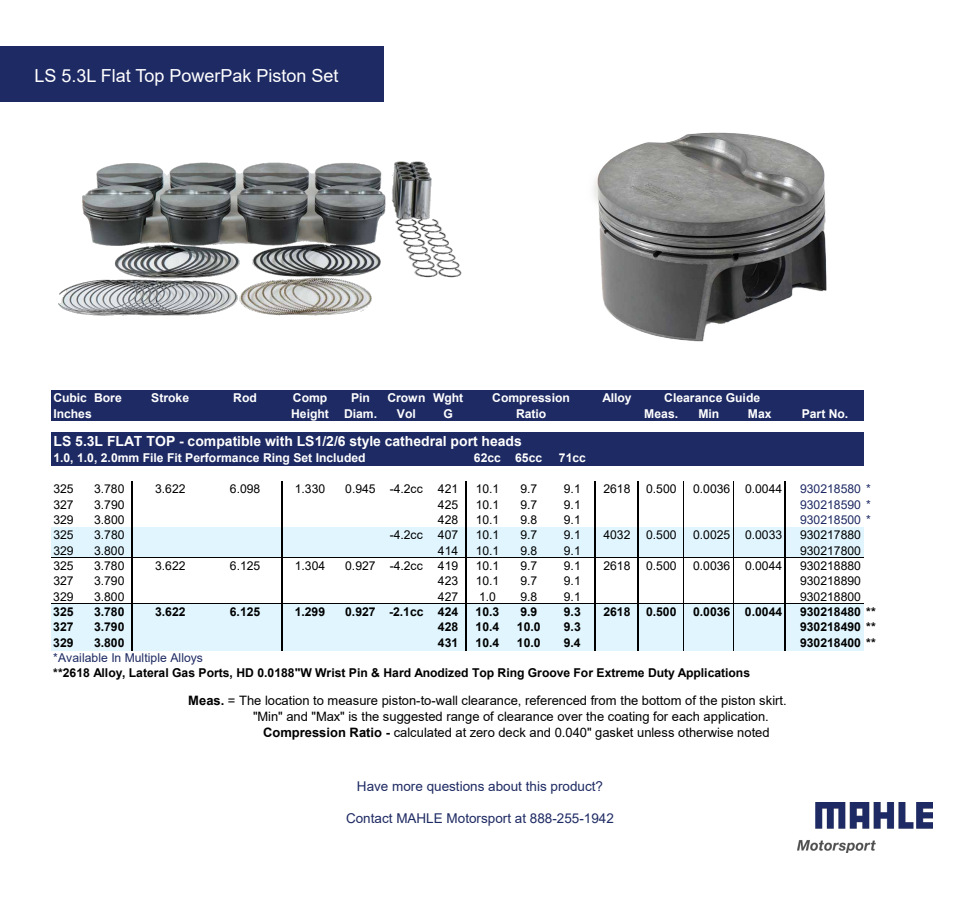
<style>
.page{position:relative;width:960px;height:900px;background:#fff}
.page>*{position:absolute;margin:0;border:0;box-sizing:border-box;transform-origin:0 0}
.t1{font:18px "Arial";color:#fff}
.t2{font:700 13.95px "Arial";color:#fff}
.t3{font:13.5px "Arial";color:#1e2a63}
.t4{font:12.95px/16.1px "Arial";color:#000}
.t5{font:12.15px "Arial";color:#000}
.t6{font:700 12.15px "Arial";color:#000}
.t7{font:700 12.15px "Arial";color:#fff}
.t8{font:12.15px "Arial";color:#1e2a63}
.s1{font-weight:700}
</style>
<div class="page">
<div style="left:52px;top:391px;width:812px;height:30px;background:#1e2a63"></div>
<div style="left:52px;top:433px;width:812px;height:33px;background:#1e2a63"></div>
<div style="left:52px;top:527px;width:812px;height:31px;background:#e0f5fe"></div>
<div style="left:52px;top:604px;width:812px;height:46px;background:#e0f5fe"></div>
<hr style="left:51px;top:557px;width:80px;height:1px;background:#000">
<hr style="left:133px;top:557px;width:148px;height:1px;background:#000">
<hr style="left:283px;top:557px;width:182px;height:1px;background:#000">
<hr style="left:467px;top:557px;width:127px;height:1px;background:#000">
<hr style="left:595px;top:557px;width:42px;height:1px;background:#000">
<hr style="left:639px;top:557px;width:145px;height:1px;background:#000">
<hr style="left:51px;top:603px;width:80px;height:1px;background:#000">
<hr style="left:133px;top:603px;width:148px;height:1px;background:#000">
<hr style="left:283px;top:603px;width:182px;height:1px;background:#000">
<hr style="left:467px;top:603px;width:127px;height:1px;background:#000">
<hr style="left:595px;top:603px;width:42px;height:1px;background:#000">
<hr style="left:639px;top:603px;width:145px;height:1px;background:#000">
<hr style="left:131px;top:481px;width:2px;height:169px;background:#000">
<hr style="left:281px;top:481px;width:2px;height:169px;background:#000">
<hr style="left:465px;top:481px;width:2px;height:169px;background:#000">
<hr style="left:594px;top:481px;width:1px;height:169px;background:#000">
<hr style="left:637px;top:481px;width:2px;height:169px;background:#000">
<hr style="left:683px;top:481px;width:1px;height:169px;background:#000">
<hr style="left:733px;top:481px;width:1px;height:169px;background:#000">
<hr style="left:784px;top:481px;width:2px;height:169px;background:#000">
<hr style="left:786px;top:557px;width:78px;height:1px;background:#000">
<hr style="left:786px;top:603px;width:78px;height:1px;background:#000">
<img style="left:798px;top:803px;width:135px;height:49px">
<div style="left:0;top:46px;width:384px;height:56px;background:#1e2a63"></div>
<img style="left:58px;top:161px;width:404px;height:155px">
<img style="left:593px;top:132px;width:234px;height:210px">
<h1 class="t1" style="left:34px;top:63px;width:306px">LS 5.3L Flat Top PowerPak Piston Set</h1>
<p class="t7" style="left:53px;top:389px;width:70px">Cubic Bore</p>
<p class="t7" style="left:151px;top:389px;width:39px">Stroke</p>
<p class="t7" style="left:233px;top:389px;width:25px">Rod</p>
<p class="t7" style="left:293px;top:389px;width:36px">Comp</p>
<p class="t7" style="left:351px;top:389px;width:21px">Pin</p>
<p class="t7" style="left:387px;top:389px;width:77px">Crown Wght</p>
<p class="t7" style="left:603px;top:389px;width:31px">Alloy</p>
<p class="t7" style="left:53px;top:405px;width:40px">Inches</p>
<p class="t7" style="left:291px;top:405px;width:87px">Height Diam.</p>
<p class="t7" style="left:397px;top:405px;width:20px">Vol</p>
<p class="t7" style="left:443px;top:405px;width:11px">G</p>
<p class="t7" style="left:644px;top:405px;width:35px">Meas.</p>
<p class="t7" style="left:698px;top:405px;width:23px">Min</p>
<p class="t7" style="left:748px;top:405px;width:25px">Max</p>
<p class="t7" style="left:802px;top:405px;width:48px">Part No.</p>
<p class="t2" style="left:54px;top:432px;width:470px">LS 5.3L FLAT TOP - compatible with LS1/2/6 style cathedral port heads</p>
<p class="t7" style="left:53px;top:450px;width:314px">1.0, 1.0, 2.0mm File Fit Performance Ring Set Included</p>
<p class="t7" style="left:474px;top:450px;width:70px">62cc 65cc</p>
<p class="t7" style="left:559px;top:450px;width:29px">71cc</p>
<p class="t5" style="left:53px;top:481px;width:22px">325</p>
<p class="t5" style="left:94px;top:481px;width:32px">3.780</p>
<p class="t5" style="left:155px;top:481px;width:32px">3.622</p>
<p class="t5" style="left:230px;top:481px;width:32px">6.098</p>
<p class="t5" style="left:295px;top:481px;width:32px">1.330</p>
<p class="t5" style="left:345px;top:481px;width:115px">0.945 -4.2cc 421</p>
<p class="t5" style="left:476px;top:481px;width:25px">10.1</p>
<p class="t5" style="left:520px;top:481px;width:18px">9.7</p>
<p class="t5" style="left:564px;top:481px;width:18px">9.1</p>
<p class="t5" style="left:603px;top:481px;width:29px">2618</p>
<p class="t5" style="left:646px;top:481px;width:32px">0.500</p>
<p class="t5" style="left:693px;top:481px;width:91px">0.0036 0.0044</p>
<p class="t8" style="left:800px;top:481px;width:72px">930218580 *</p>
<p class="t5" style="left:53px;top:496px;width:22px">327</p>
<p class="t5" style="left:94px;top:496px;width:32px">3.790</p>
<p class="t5" style="left:438px;top:496px;width:22px">425</p>
<p class="t5" style="left:476px;top:496px;width:25px">10.1</p>
<p class="t5" style="left:520px;top:496px;width:18px">9.7</p>
<p class="t5" style="left:564px;top:496px;width:18px">9.1</p>
<p class="t8" style="left:800px;top:496px;width:72px">930218590 *</p>
<p class="t5" style="left:53px;top:511px;width:22px">329</p>
<p class="t5" style="left:94px;top:511px;width:32px">3.800</p>
<p class="t5" style="left:438px;top:511px;width:22px">428</p>
<p class="t5" style="left:476px;top:511px;width:25px">10.1</p>
<p class="t5" style="left:520px;top:511px;width:18px">9.8</p>
<p class="t5" style="left:564px;top:511px;width:18px">9.1</p>
<p class="t8" style="left:800px;top:511px;width:72px">930218500 *</p>
<p class="t5" style="left:53px;top:527px;width:22px">325</p>
<p class="t5" style="left:94px;top:527px;width:32px">3.780</p>
<p class="t5" style="left:390px;top:527px;width:70px">-4.2cc 407</p>
<p class="t5" style="left:476px;top:527px;width:25px">10.1</p>
<p class="t5" style="left:520px;top:527px;width:18px">9.7</p>
<p class="t5" style="left:564px;top:527px;width:18px">9.1</p>
<p class="t5" style="left:603px;top:527px;width:29px">4032</p>
<p class="t5" style="left:646px;top:527px;width:32px">0.500</p>
<p class="t5" style="left:693px;top:527px;width:91px">0.0025 0.0033</p>
<p class="t5" style="left:800px;top:527px;width:62px">930217880</p>
<p class="t5" style="left:53px;top:542px;width:22px">329</p>
<p class="t5" style="left:94px;top:542px;width:32px">3.800</p>
<p class="t5" style="left:438px;top:542px;width:22px">414</p>
<p class="t5" style="left:476px;top:542px;width:25px">10.1</p>
<p class="t5" style="left:520px;top:542px;width:18px">9.8</p>
<p class="t5" style="left:564px;top:542px;width:18px">9.1</p>
<p class="t5" style="left:800px;top:542px;width:62px">930217800</p>
<p class="t5" style="left:53px;top:557px;width:22px">325</p>
<p class="t5" style="left:94px;top:557px;width:32px">3.780</p>
<p class="t5" style="left:155px;top:557px;width:32px">3.622</p>
<p class="t5" style="left:230px;top:557px;width:32px">6.125</p>
<p class="t5" style="left:295px;top:557px;width:32px">1.304</p>
<p class="t5" style="left:345px;top:557px;width:115px">0.927 -4.2cc 419</p>
<p class="t5" style="left:476px;top:557px;width:25px">10.1</p>
<p class="t5" style="left:520px;top:557px;width:18px">9.7</p>
<p class="t5" style="left:564px;top:557px;width:18px">9.1</p>
<p class="t5" style="left:603px;top:557px;width:29px">2618</p>
<p class="t5" style="left:646px;top:557px;width:32px">0.500</p>
<p class="t5" style="left:693px;top:557px;width:91px">0.0036 0.0044</p>
<p class="t5" style="left:800px;top:557px;width:62px">930218880</p>
<p class="t5" style="left:53px;top:573px;width:22px">327</p>
<p class="t5" style="left:94px;top:573px;width:32px">3.790</p>
<p class="t5" style="left:438px;top:573px;width:22px">423</p>
<p class="t5" style="left:476px;top:573px;width:25px">10.1</p>
<p class="t5" style="left:520px;top:573px;width:18px">9.7</p>
<p class="t5" style="left:564px;top:573px;width:18px">9.1</p>
<p class="t5" style="left:800px;top:573px;width:62px">930218890</p>
<p class="t5" style="left:53px;top:588px;width:22px">329</p>
<p class="t5" style="left:94px;top:588px;width:32px">3.800</p>
<p class="t5" style="left:438px;top:588px;width:22px">427</p>
<p class="t5" style="left:479px;top:588px;width:18px">1.0</p>
<p class="t5" style="left:520px;top:588px;width:18px">9.8</p>
<p class="t5" style="left:564px;top:588px;width:18px">9.1</p>
<p class="t5" style="left:800px;top:588px;width:62px">930218800</p>
<p class="t6" style="left:53px;top:603px;width:22px">325</p>
<p class="t6" style="left:94px;top:603px;width:32px">3.780</p>
<p class="t6" style="left:155px;top:603px;width:32px">3.622</p>
<p class="t6" style="left:230px;top:603px;width:32px">6.125</p>
<p class="t6" style="left:295px;top:603px;width:32px">1.299</p>
<p class="t6" style="left:345px;top:603px;width:115px">0.927 -2.1cc 424</p>
<p class="t6" style="left:476px;top:603px;width:25px">10.3</p>
<p class="t6" style="left:520px;top:603px;width:18px">9.9</p>
<p class="t6" style="left:564px;top:603px;width:18px">9.3</p>
<p class="t6" style="left:603px;top:603px;width:29px">2618</p>
<p class="t6" style="left:646px;top:603px;width:32px">0.500</p>
<p class="t6" style="left:693px;top:603px;width:91px">0.0036 0.0044</p>
<p class="t6" style="left:800px;top:603px;width:77px">930218480 **</p>
<p class="t6" style="left:53px;top:619px;width:22px">327</p>
<p class="t6" style="left:94px;top:619px;width:32px">3.790</p>
<p class="t6" style="left:438px;top:619px;width:22px">428</p>
<p class="t6" style="left:476px;top:619px;width:25px">10.4</p>
<p class="t6" style="left:517px;top:619px;width:25px">10.0</p>
<p class="t6" style="left:564px;top:619px;width:18px">9.3</p>
<p class="t6" style="left:800px;top:619px;width:77px">930218490 **</p>
<p class="t6" style="left:53px;top:634px;width:22px">329</p>
<p class="t6" style="left:94px;top:634px;width:32px">3.800</p>
<p class="t6" style="left:438px;top:634px;width:22px">431</p>
<p class="t6" style="left:476px;top:634px;width:25px">10.4</p>
<p class="t6" style="left:517px;top:634px;width:25px">10.0</p>
<p class="t6" style="left:564px;top:634px;width:18px">9.4</p>
<p class="t6" style="left:800px;top:634px;width:77px">930218400 **</p>
<p class="t8" style="left:53px;top:649px;width:151px">*Available In Multiple Alloys</p>
<p class="t6" style="left:53px;top:665px;width:698px">**2618 Alloy, Lateral Gas Ports, HD 0.0188"W Wrist Pin &amp; Hard Anodized Top Ring Groove For Extreme Duty Applications</p>
<p class="t4" style="left:253px;top:692px;width:535px;text-indent:-65px"><span class="s1">Meas.</span> = The location to measure piston-to-wall clearance, referenced from the bottom of the piston skirt. "Min" and "Max" is the suggested range of clearance over the coating for each application.</p>
<p class="t4" style="left:263px;top:724px;width:508px"><span class="s1">Compression Ratio -</span> calculated at zero deck and 0.040" gasket unless otherwise noted</p>
<p class="t7" style="left:492px;top:389px;width:79px">Compression</p>
<p class="t7" style="left:664px;top:389px;width:97px">Clearance Guide</p>
<p class="t7" style="left:516px;top:405px;width:32px">Ratio</p>
<p class="t3" style="left:357px;top:777px;width:248px">Have more questions about this product?</p>
<p class="t3" style="left:346px;top:809px;width:269px">Contact MAHLE Motorsport at 888-255-1942</p>
</div>
